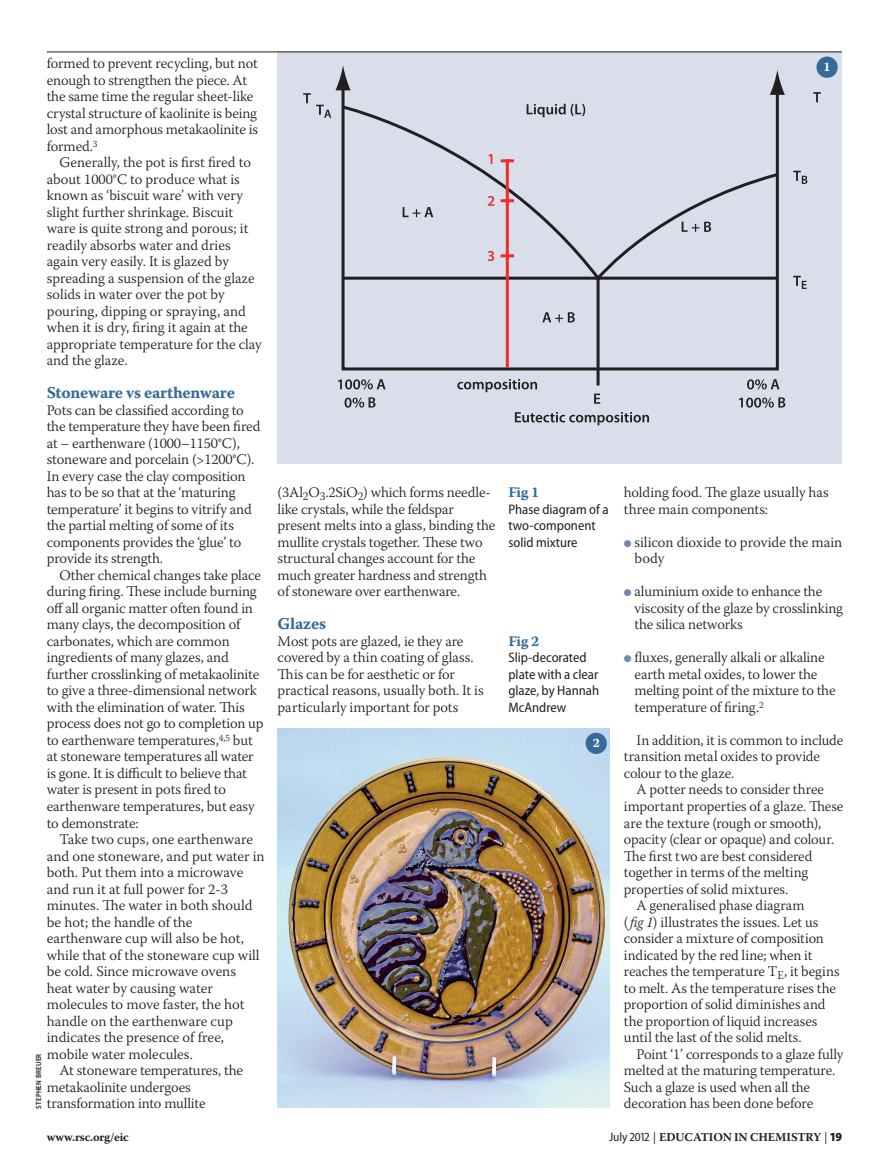
<style>
.page{position:relative;width:893px;height:1170px;background:#fff}
.page>*{position:absolute;margin:0;border:0;box-sizing:border-box;transform-origin:0 0}
.t1{font:16.5px "Warnock Pro Bold Capt";letter-spacing:-.015em;color:#366b99}
.t2{font:300 14.7px/16.5px "Warnock Pro";letter-spacing:-.01em;color:#231f20}
.t3{font:14.7px "Warnock Pro Bold Capt";letter-spacing:-.03em;color:#366b99}
.t4{font:semi-condensed 13.8px/16.5px "Myriad Pro";color:#231f20}
.t5{font:12.75px "Warnock Pro Bold Capt";color:#fff}
.t6{font:700 12px "Warnock Pro";letter-spacing:-.005em;color:#231f20}
.t7{font:600 semi-condensed 7.5px "Myriad Pro";letter-spacing:.03em;color:#231f20}
.s1{color:#738ab0}
.s2{font-style:italic}
.s3{font-family:"Myriad Pro";font-weight:400;font-stretch:semi-condensed;font-size:12.3px}
.s4{font-weight:400;font-size:12.3px}
.s5{font-family:"Myriad Pro";font-weight:900;font-stretch:semi-condensed;font-size:12.3px}
</style>
<div class="page">
<div style="left:278px;top:52px;width:564px;height:412px;background:#dadeea"></div>
<img style="left:278px;top:728px;width:332px;height:379px">
<svg style="left:770px;top:70px;width:15px;height:25px"></svg>
<svg style="left:341px;top:104px;width:438px;height:284px"></svg>
<hr style="left:506px;top:159px;width:3px;height:208px;background:#ee2d27">
<svg style="left:501px;top:159px;width:13px;height:3px"></svg>
<svg style="left:501px;top:199px;width:13px;height:3px"></svg>
<svg style="left:501px;top:254px;width:13px;height:3px"></svg>
<svg style="left:527px;top:104px;width:58px;height:13px"></svg>
<svg style="left:682px;top:222px;width:29px;height:10px"></svg>
<svg style="left:542px;top:312px;width:33px;height:10px"></svg>
<svg style="left:403px;top:207px;width:30px;height:10px"></svg>
<svg style="left:338px;top:379px;width:48px;height:10px"></svg>
<svg style="left:345px;top:397px;width:31px;height:10px"></svg>
<svg style="left:747px;top:379px;width:32px;height:10px"></svg>
<svg style="left:739px;top:397px;width:46px;height:10px"></svg>
<svg style="left:457px;top:379px;width:80px;height:13px"></svg>
<svg style="left:515px;top:412px;width:134px;height:13px"></svg>
<svg style="left:488px;top:154px;width:4px;height:10px"></svg>
<svg style="left:488px;top:196px;width:6px;height:10px"></svg>
<svg style="left:488px;top:251px;width:6px;height:10px"></svg>
<svg style="left:813px;top:92px;width:8px;height:10px"></svg>
<svg style="left:594px;top:393px;width:6px;height:10px"></svg>
<svg style="left:793px;top:171px;width:14px;height:13px"></svg>
<svg style="left:793px;top:276px;width:14px;height:13px"></svg>
<svg style="left:303px;top:65px;width:48px;height:53px"></svg>
<div style="left:816px;top:57px;width:22px;height:21px;background:#366b99;border-radius:50%"></div>
<div style="left:586px;top:732px;width:21px;height:22px;background:#366b99;border-radius:50%"></div>
<hr style="left:47px;top:52px;width:795px;height:1px;background:#231f20">
<p class="t2" style="left:47px;top:55px;width:213px">formed to prevent recycling, but not enough to strengthen the piece. At the same time the regular sheet-like crystal structure of kaolinite is being lost and amorphous metakaolinite is formed.<sup>3</sup></p>
<p class="t2" style="left:47px;top:154px;width:217px;text-indent:13px">Generally, the pot is first fired to about 1000°C to produce what is known as ‘biscuit ware’ with very slight further shrinkage. Biscuit ware is quite strong and porous; it readily absorbs water and dries again very easily. It is glazed by spreading a suspension of the glaze solids in water over the pot by pouring, dipping or spraying, and when it is dry, firing it again at the appropriate temperature for the clay and the glaze.</p>
<p class="t1" style="left:47px;top:383px;width:190px">Stoneware vs earthenware</p>
<p class="t2" style="left:47px;top:401px;width:215px">Pots can be classified according to the temperature they have been fired at – earthenware (1000–1150°C), stoneware and porcelain (&gt;1200°C).<br>In every case the clay composition has to be so that at the ‘maturing temperature’ it begins to vitrify and the partial melting of some of its components provides the ‘glue’ to provide its strength.</p>
<p class="t2" style="left:47px;top:566px;width:218px;text-indent:13px">Other chemical changes take place during firing. These include burning off all organic matter often found in many clays, the decomposition of carbonates, which are common ingredients of many glazes, and further crosslinking of metakaolinite to give a three-dimensional network with the elimination of water. This process does not go to completion up to earthenware temperatures,<sup>4,5</sup> but at stoneware temperatures all water is gone. It is difficult to believe that water is present in pots fired to earthenware temperatures, but easy to demonstrate:</p>
<p class="t2" style="left:47px;top:830px;width:219px;text-indent:13px">Take two cups, one earthenware and one stoneware, and put water in both. Put them into a microwave and run it at full power for 2-3 minutes. The water in both should be hot; the handle of the earthenware cup will also be hot, while that of the stoneware cup will be cold. Since microwave ovens heat water by causing water molecules to move faster, the hot handle on the earthenware cup indicates the presence of free, mobile water molecules.</p>
<p class="t2" style="left:47px;top:1061px;width:198px;text-indent:13px">At stoneware temperatures, the metakaolinite undergoes transformation into mullite</p>
<p class="t7" style="left:35px;top:1108px;width:57px;rotate:-90deg">stephen breuer</p>
<p class="t2" style="left:278px;top:484px;width:219px">(3Al<sub>2</sub>O<sub>3</sub>.2SiO<sub>2</sub>) which forms needle&shy;like crystals, while the feldspar present melts into a glass, binding the mullite crystals together. These two structural changes account for the much greater hardness and strength of stoneware over earthenware.</p>
<p class="t1" style="left:278px;top:614px;width:50px">Glazes</p>
<p class="t2" style="left:278px;top:632px;width:207px">Most pots are glazed, ie they are covered by a thin coating of glass.<br>This can be for aesthetic or for practical reasons, usually both. It is particularly important for pots</p>
<p class="t3" style="left:508px;top:483px;width:32px">Fig 1</p>
<p class="t4" style="left:508px;top:501px;width:102px">Phase diagram of a two-component solid mixture</p>
<p class="t3" style="left:508px;top:632px;width:32px">Fig 2</p>
<p class="t4" style="left:508px;top:649px;width:92px">Slip-decorated plate with a clear glaze, by Hannah<br>McAndrew</p>
<p class="t5" style="left:593px;top:735px;width:9px">2</p>
<p class="t5" style="left:823px;top:59px;width:9px">1</p>
<p class="t2" style="left:624px;top:484px;width:206px">holding food. The glaze usually has three main components:</p>
<p class="t2" style="left:634px;top:533px;width:209px;text-indent:-11px"><span class="s1">●</span> silicon dioxide to provide the main body</p>
<p class="t2" style="left:634px;top:583px;width:210px;text-indent:-11px"><span class="s1">●</span> aluminium oxide to enhance the viscosity of the glaze by crosslinking the silica networks</p>
<p class="t2" style="left:634px;top:649px;width:203px;text-indent:-11px"><span class="s1">●</span> fluxes, generally alkali or alkaline earth metal oxides, to lower the melting point of the mixture to the temperature of firing.<sup>2</sup></p>
<p class="t2" style="left:624px;top:731px;width:221px;text-indent:13px">In addition, it is common to include transition metal oxides to provide colour to the glaze.</p>
<p class="t2" style="left:637px;top:781px;width:189px">A potter needs to consider three</p>
<p class="t2" style="left:624px;top:797px;width:221px">important properties of a glaze. These</p>
<p class="t2" style="left:624px;top:814px;width:199px">are the texture (rough or smooth),</p>
<p class="t2" style="left:624px;top:830px;width:212px">opacity (clear or opaque) and colour.</p>
<p class="t2" style="left:624px;top:847px;width:190px">The first two are best considered</p>
<p class="t2" style="left:624px;top:863px;width:186px">together in terms of the melting</p>
<p class="t2" style="left:624px;top:880px;width:166px">properties of solid mixtures.</p>
<p class="t2" style="left:637px;top:896px;width:169px">A generalised phase diagram</p>
<p class="t2" style="left:624px;top:913px;width:196px">(<span class="s2">fig 1</span>) illustrates the issues. Let us</p>
<p class="t2" style="left:624px;top:929px;width:202px">consider a mixture of composition</p>
<p class="t2" style="left:624px;top:946px;width:190px">indicated by the red line; when it</p>
<p class="t2" style="left:624px;top:962px;width:217px">reaches the temperature T<sub>E</sub>, it begins</p>
<p class="t2" style="left:624px;top:979px;width:213px">to melt. As the temperature rises the</p>
<p class="t2" style="left:624px;top:995px;width:203px">proportion of solid diminishes and</p>
<p class="t2" style="left:624px;top:1012px;width:195px">the proportion of liquid increases</p>
<p class="t2" style="left:624px;top:1028px;width:179px">until the last of the solid melts.</p>
<p class="t2" style="left:637px;top:1045px;width:208px">Point ‘1’ corresponds to a glaze fully</p>
<p class="t2" style="left:624px;top:1061px;width:213px">melted at the maturing temperature.</p>
<p class="t2" style="left:624px;top:1078px;width:188px">Such a glaze is used when all the</p>
<p class="t2" style="left:624px;top:1094px;width:191px">decoration has been done before</p>
<p class="t6" style="left:47px;top:1129px;width:84px">www.rsc.org/eic</p>
<p class="t6" style="left:609px;top:1129px;width:234px"><span class="s3">July 2012</span> <span class="s4">|</span> Education in Chemistry <span class="s4">|</span> <span class="s5">19</span></p>
</div>
